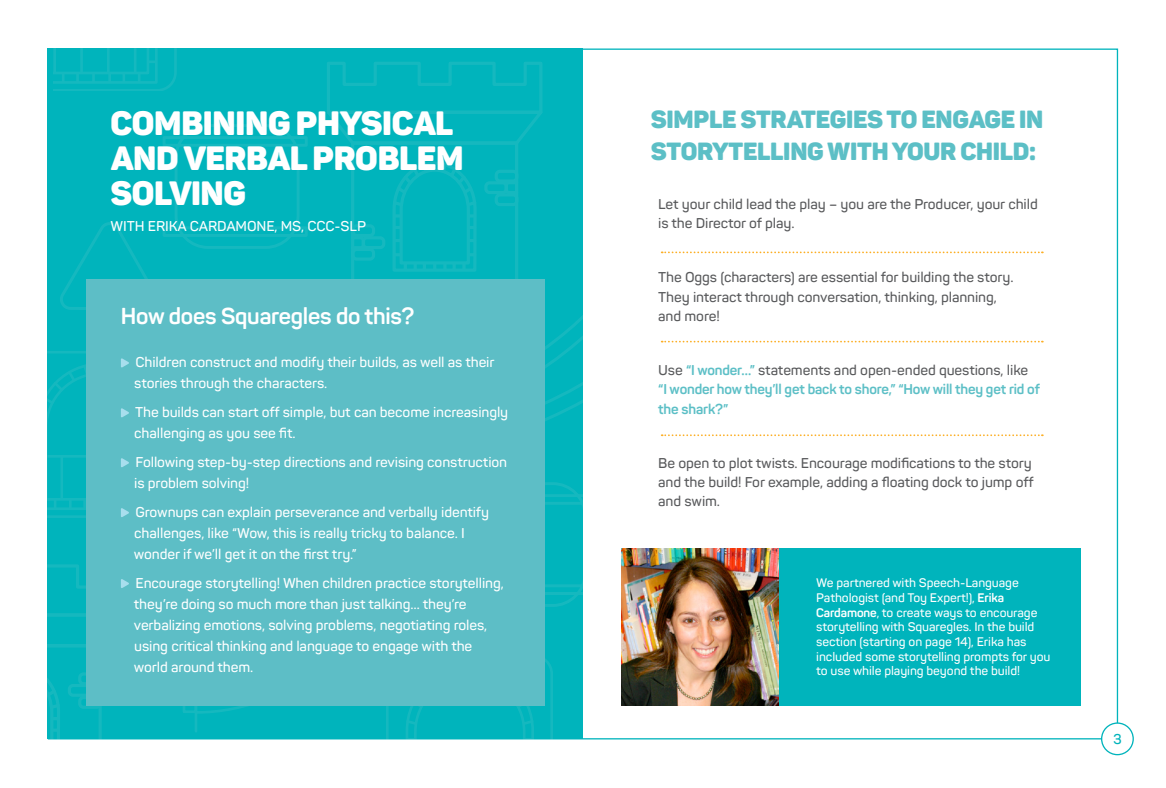
<style>
.page{position:relative;width:1166px;height:788px;background:#fff}
.page>*{position:absolute;margin:0;border:0;box-sizing:border-box;transform-origin:0 0}
.t1{font:900 33.25px/35px "Panton";letter-spacing:-.01em;color:#fff}
.t2{font:900 24.5px/31.5px "Panton";letter-spacing:-.01em;color:#5cbfc6}
.t3{font:700 22.75px "Panton";letter-spacing:-.01em;color:#fff}
.t4{font:600 14px/21px "Panton";letter-spacing:-.01em;color:#fff}
.t5{font:600 14px/19.2px "Panton";letter-spacing:-.01em;color:#58595b}
.t6{font:700 14px/19.2px "Panton";letter-spacing:-.01em;color:#5cbfc6}
.t7{font:600 14px "Panton";color:#00b3bb}
.t8{font:600 12.25px/14.7px "Panton";letter-spacing:-.01em;color:#fff}
.s1{font-weight:600;color:#58595b}
.s2{font-weight:700}
</style>
<div class="page">
<div style="left:754px;top:548px;width:327px;height:157px;background:#00b4bc"></div>
<img style="left:621px;top:548px;width:157px;height:157px">
<svg style="left:661px;top:251px;width:381px;height:2px"></svg>
<svg style="left:661px;top:341px;width:381px;height:1px"></svg>
<svg style="left:661px;top:434px;width:381px;height:2px"></svg>
<div style="left:1101px;top:722px;width:32px;height:33px;border:1px solid #00b4bc;border-radius:50%"></div>
<div style="left:48px;top:48px;width:535px;height:691px;background:#00b4bc"></div>
<div style="left:175px;top:124px;width:124px;height:125px;border:3px solid #e0e0e0;border-radius:32px"></div>
<svg style="left:545px;top:482px;width:38px;height:125px"></svg>
<div style="left:494px;top:170px;width:24px;height:13px;border:3px solid #e0e0e0;border-radius:4px"></div>
<div style="left:484px;top:181px;width:24px;height:13px;border:3px solid #e0e0e0;border-radius:4px"></div>
<svg style="left:503px;top:179px;width:11px;height:14px"></svg>
<div style="left:494px;top:193px;width:24px;height:13px;border:3px solid #e0e0e0;border-radius:4px"></div>
<div style="left:351px;top:248px;width:24px;height:13px;border:3px solid #e0e0e0;border-radius:4px"></div>
<div style="left:361px;top:236px;width:24px;height:13px;border:3px solid #e0e0e0;border-radius:4px"></div>
<svg style="left:355px;top:237px;width:12px;height:14px"></svg>
<div style="left:351px;top:224px;width:24px;height:13px;border:3px solid #e0e0e0;border-radius:4px"></div>
<svg style="left:327px;top:62px;width:216px;height:85px"></svg>
<svg style="left:393px;top:162px;width:84px;height:110px"></svg>
<svg style="left:197px;top:705px;width:188px;height:9px"></svg>
<hr style="left:195px;top:545px;width:2px;height:186px;background:#e0e0e0">
<svg style="left:60px;top:222px;width:88px;height:88px"></svg>
<svg style="left:386px;top:659px;width:167px;height:80px"></svg>
<svg style="left:545px;top:315px;width:38px;height:106px"></svg>
<svg style="left:54px;top:48px;width:123px;height:43px"></svg>
<hr style="left:54px;top:48px;width:2px;height:24px;background:#e0e0e0">
<hr style="left:80px;top:48px;width:3px;height:24px;background:#e0e0e0">
<hr style="left:107px;top:48px;width:3px;height:24px;background:#e0e0e0">
<hr style="left:134px;top:48px;width:2px;height:24px;background:#e0e0e0">
<div style="left:86px;top:279px;width:459px;height:426px;background:#5dbec6"></div>
<svg style="left:48px;top:351px;width:81px;height:167px"></svg>
<svg style="left:48px;top:564px;width:83px;height:175px"></svg>
<h1 class="t1" style="left:111px;top:105px;width:354px">COMBINING PHYSICAL<br>AND VERBAL PROBLEM<br>SOLVING</h1>
<p class="t4" style="left:111px;top:215px;width:257px">WITH ERIKA CARDAMONE, MS, CCC-SLP</p>
<h3 class="t3" style="left:121px;top:302px;width:295px">How does Squaregles do this?</h3>
<p class="t4" style="left:134px;top:352px;width:362px">Children construct and modify their builds, as well as their stories through the characters.</p>
<p class="t4" style="left:134px;top:402px;width:375px">The builds can start off simple, but can become increasingly challenging as you see fit.</p>
<p class="t4" style="left:134px;top:451px;width:374px">Following step-by-step directions and revising construction is problem solving!</p>
<p class="t4" style="left:134px;top:501px;width:357px">Grownups can explain perseverance and verbally identify challenges, like “Wow, this is really tricky to balance. I wonder if we’ll get it on the first try.”</p>
<p class="t4" style="left:134px;top:572px;width:371px">Encourage storytelling! When children practice storytelling, they’re doing so much more than just talking… they’re verbalizing emotions, solving problems, negotiating roles, using critical thinking and language to engage with the world around them.</p>
<h2 class="t2" style="left:651px;top:103px;width:394px">SIMPLE STRATEGIES TO ENGAGE IN<br>STORYTELLING WITH YOUR CHILD:</h2>
<p class="t5" style="left:658px;top:194px;width:381px">Let your child lead the play – you are the Producer, your child is the Director of play.</p>
<p class="t5" style="left:658px;top:267px;width:357px">The Oggs (characters) are essential for building the story.<br>They interact through conversation, thinking, planning, and more!</p>
<p class="t6" style="left:658px;top:360px;width:383px"><span class="s1">Use</span> “I wonder…” <span class="s1">statements and open-ended questions, like </span>“I wonder how they’ll get back to shore,” “How will they get rid of the shark?”</p>
<p class="t5" style="left:658px;top:453px;width:377px">Be open to plot twists. Encourage modifications to the story and the build! For example, adding a floating dock to jump off and swim.</p>
<p class="t8" style="left:816px;top:575px;width:236px">We partnered with Speech-Language Pathologist (and Toy Expert!), <span class="s2">Erika Cardamone</span>, to create ways to encourage storytelling with Squaregles. In the build section (starting on page 14), Erika has included some storytelling prompts for you to use while playing beyond the build!</p>
<p class="t7" style="left:1113px;top:730px;width:10px">3</p>
</div>
